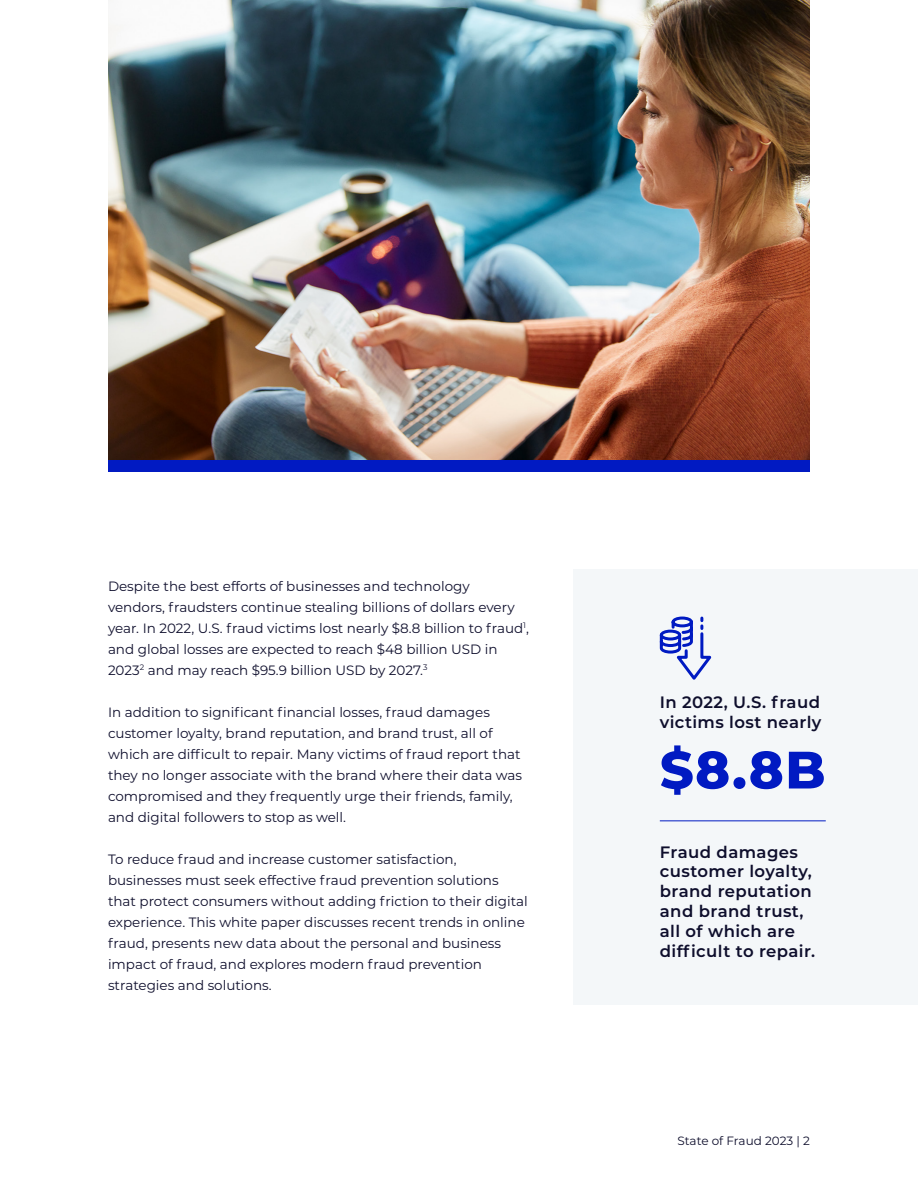
<style>
.page{position:relative;width:918px;height:1188px;background:#fff}
.page>*{position:absolute;margin:0;border:0;box-sizing:border-box;transform-origin:0 0}
.t1{font:800 52.5px "Montserrat";color:#011ac2}
.t2{font:600 16.5px/19.8px "Montserrat";letter-spacing:.025em;color:#0e0e2c}
.t3{font:13.5px/21px "Montserrat";color:#0e0e2c}
.t4{font:12px "Montserrat";color:#0e0e2c}
</style>
<div class="page">
<div style="left:573px;top:569px;width:345px;height:436px;background:#f4f7f9"></div>
<img style="left:108px;top:0;width:702px;height:460px">
<div style="left:108px;top:460px;width:702px;height:12px;background:#011ac2"></div>
<hr style="left:660px;top:821px;width:166px;height:1px;background:#011ac2">
<svg style="left:659px;top:616px;width:53px;height:64px"></svg>
<p class="t3" style="left:108px;top:575px;width:422px">Despite the best efforts of businesses and technology vendors, fraudsters continue stealing billions of dollars every year. In 2022, U.S. fraud victims lost nearly $8.8 billion to fraud<sup>1</sup>, and global losses are expected to reach $48 billion USD in 2023<sup>2</sup> and may reach $95.9 billion USD by 2027.<sup>3</sup></p>
<p class="t3" style="left:108px;top:701px;width:416px">In addition to significant financial losses, fraud damages customer loyalty, brand reputation, and brand trust, all of which are difficult to repair. Many victims of fraud report that they no longer associate with the brand where their data was compromised and they frequently urge their friends, family, and digital followers to stop as well.</p>
<p class="t3" style="left:108px;top:848px;width:421px">To reduce fraud and increase customer satisfaction, businesses must seek effective fraud prevention solutions that protect consumers without adding friction to their digital experience. This white paper discusses recent trends in online fraud, presents new data about the personal and business impact of fraud, and explores modern fraud prevention strategies and solutions.</p>
<p class="t2" style="left:660px;top:692px;width:163px">In 2022, U.S. fraud victims lost nearly</p>
<p class="t1" style="left:660px;top:731px;width:167px">$8.8B</p>
<p class="t2" style="left:660px;top:841px;width:157px">Fraud damages customer loyalty, brand reputation and brand trust, all of which are difficult to repair.</p>
<p class="t4" style="left:677px;top:1133px;width:134px">State of Fraud 2023 | 2</p>
</div>
